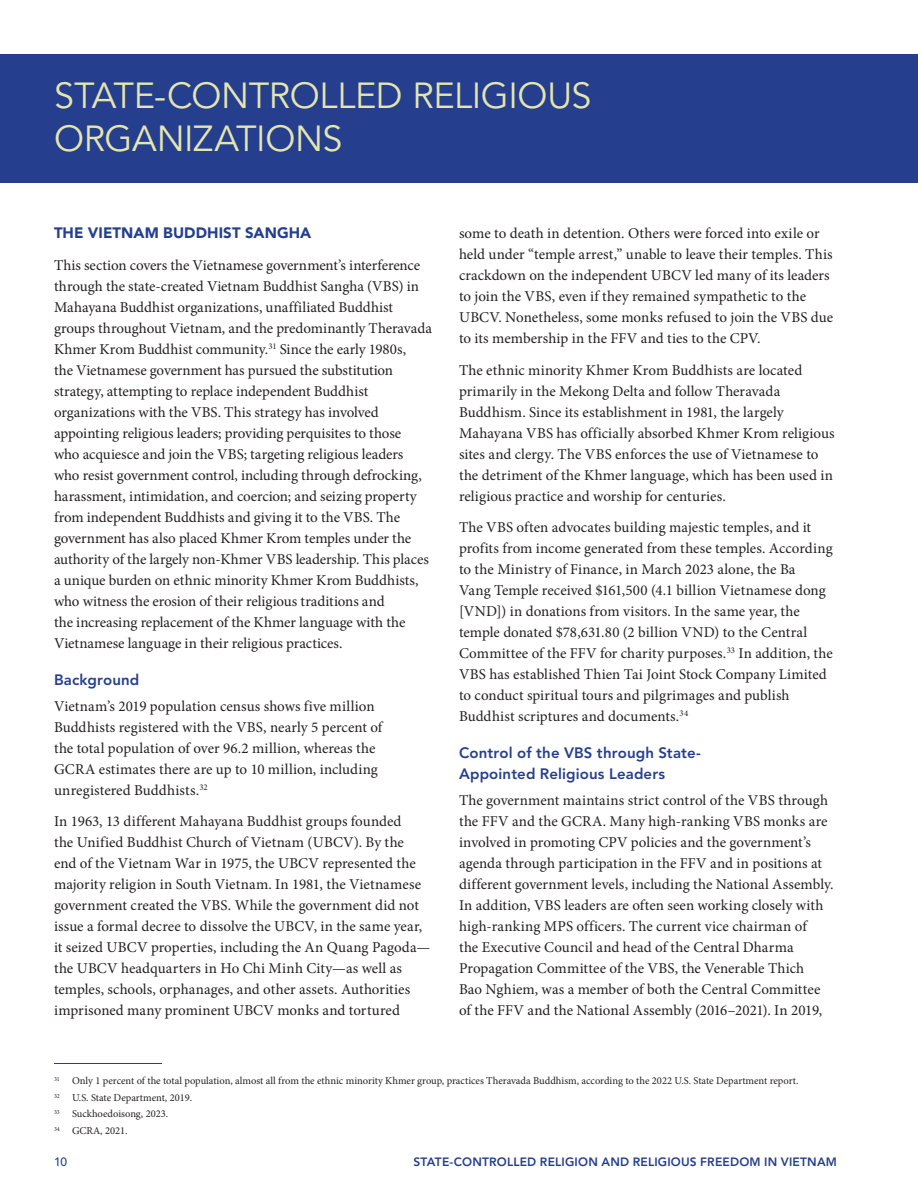
<style>
.page{position:relative;width:918px;height:1188px;background:#fff}
.page>*{position:absolute;margin:0;border:0;box-sizing:border-box;transform-origin:0 0}
.t1{font:36px/43.2px "Avenir LT Std";letter-spacing:-.01em;color:#e5e5ae}
.t2{font:15px/21px "Minion Pro";color:#231f20}
.t3{font:800 15px/21px "Avenir LT Std";letter-spacing:.01em;color:#253f8e}
.t4{font:900 15px "Avenir LT Std";letter-spacing:.005em;color:#253f8e}
.t5{font:800 12px "Avenir LT Std";letter-spacing:.015em;color:#253f8e}
.t6{font:500 12px "Avenir LT Std";color:#253f8e}
.Footnotes{font:10.5px "Minion Pro";color:#231f20}
</style>
<div class="page">
<div style="left:0;top:54px;width:918px;height:129px;background:#253f8e"></div>
<hr style="left:54px;top:1063px;width:108px;height:1px;background:#253f8e">
<h1 class="t1" style="left:54px;top:75px;width:539px">STATE-CONTROLLED RELIGIOUS<br>ORGANIZATIONS</h1>
<h2 class="t4" style="left:54px;top:224px;width:259px">THE VIETNAM BUDDHIST SANGHA</h2>
<p class="t2" style="left:54px;top:255px;width:379px">This section covers the Vietnamese government’s interference through the state-created Vietnam Buddhist Sangha (VBS) in Mahayana Buddhist organizations, unaffiliated Buddhist groups throughout Vietnam, and the predominantly Theravada Khmer Krom Buddhist community.<sup>31</sup> Since the early 1980s,<br>the Vietnamese government has pursued the substitution strategy, attempting to replace independent Buddhist organizations with the VBS. This strategy has involved appointing religious leaders; providing perquisites to those<br>who acquiesce and join the VBS; targeting religious leaders who resist government control, including through defrocking, harassment, intimidation, and coercion; and seizing property from independent Buddhists and giving it to the VBS. The government has also placed Khmer Krom temples under the authority of the largely non-Khmer VBS leadership. This places a unique burden on ethnic minority Khmer Krom Buddhists, who witness the erosion of their religious traditions and<br>the increasing replacement of the Khmer language with the Vietnamese language in their religious practices.</p>
<h3 class="t3" style="left:54px;top:669px;width:87px">Background</h3>
<p class="t2" style="left:54px;top:696px;width:330px">Vietnam’s 2019 population census shows five million Buddhists registered with the VBS, nearly 5 percent of the total population of over 96.2 million, whereas the GCRA estimates there are up to 10 million, including unregistered Buddhists.<sup>32</sup></p>
<p class="t2" style="left:54px;top:811px;width:378px">In 1963, 13 different Mahayana Buddhist groups founded<br>the Unified Buddhist Church of Vietnam (UBCV). By the<br>end of the Vietnam War in 1975, the UBCV represented the majority religion in South Vietnam. In 1981, the Vietnamese government created the VBS. While the government did not issue a formal decree to dissolve the UBCV, in the same year, it seized UBCV properties, including the An Quang Pagoda— the UBCV headquarters in Ho Chi Minh City—as well as temples, schools, orphanages, and other assets. Authorities imprisoned many prominent UBCV monks and tortured</p>
<p class="t2" style="left:459px;top:223px;width:376px">some to death in detention. Others were forced into exile or held under “temple arrest,” unable to leave their temples. This crackdown on the independent UBCV led many of its leaders to join the VBS, even if they remained sympathetic to the UBCV. Nonetheless, some monks refused to join the VBS due to its membership in the FFV and ties to the CPV.</p>
<p class="t2" style="left:459px;top:360px;width:377px">The ethnic minority Khmer Krom Buddhists are located primarily in the Mekong Delta and follow Theravada Buddhism. Since its establishment in 1981, the largely Mahayana VBS has officially absorbed Khmer Krom religious sites and clergy. The VBS enforces the use of Vietnamese to the detriment of the Khmer language, which has been used in religious practice and worship for centuries.</p>
<p class="t2" style="left:459px;top:517px;width:375px">The VBS often advocates building majestic temples, and it profits from income generated from these temples. According to the Ministry of Finance, in March 2023 alone, the Ba<br>Vang Temple received $161,500 (4.1 billion Vietnamese dong [VND]) in donations from visitors. In the same year, the temple donated $78,631.80 (2 billion VND) to the Central Committee of the FFV for charity purposes.<sup>33</sup> In addition, the VBS has established Thien Tai Joint Stock Company Limited to conduct spiritual tours and pilgrimages and publish Buddhist scriptures and documents.<sup>34</sup></p>
<h3 class="t3" style="left:459px;top:742px;width:244px">Control of the VBS through State-<br>Appointed Religious Leaders</h3>
<p class="t2" style="left:459px;top:790px;width:376px">The government maintains strict control of the VBS through the FFV and the GCRA. Many high-ranking VBS monks are involved in promoting CPV policies and the government’s agenda through participation in the FFV and in positions at different government levels, including the National Assembly.<br>In addition, VBS leaders are often seen working closely with high-ranking MPS officers. The current vice chairman of<br>the Executive Council and head of the Central Dharma Propagation Committee of the VBS, the Venerable Thich<br>Bao Nghiem, was a member of both the Central Committee of the FFV and the National Assembly (2016–2021). In 2019,</p>
<p class="Footnotes" style="left:54px;top:1074px;width:746px"><sup>31</sup> Only 1 percent of the total population, almost all from the ethnic minority Khmer group, practices Theravada Buddhism, according to the 2022 U.S. State Department report.</p>
<p class="Footnotes" style="left:54px;top:1091px;width:140px"><sup>32</sup> U.S. State Department, 2019.</p>
<p class="Footnotes" style="left:54px;top:1107px;width:116px"><sup>33</sup> Suckhoedoisong, 2023.</p>
<p class="Footnotes" style="left:54px;top:1124px;width:75px"><sup>34</sup> GCRA, 2021.</p>
<p class="t6" style="left:54px;top:1154px;width:15px">10</p>
<p class="t5" style="left:413px;top:1154px;width:425px">State-Controlled Religion and Religious Freedom in Vietnam</p>
</div>
